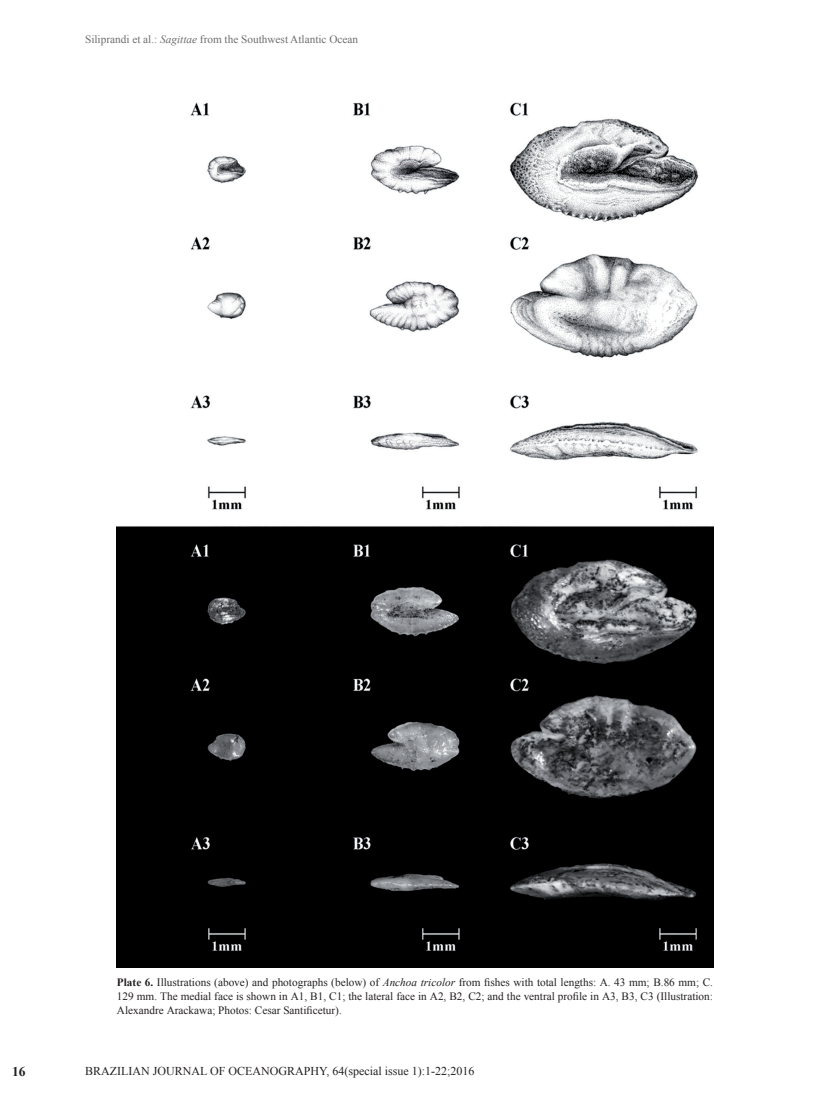
<style>
.page{position:relative;width:830px;height:1106px;background:#fff}
.page>*{position:absolute;margin:0;border:0;box-sizing:border-box;transform-origin:0 0}
.t1{font:700 13.5px "Times New Roman";color:#231f20}
.t2{font:12px "Times New Roman";color:#231f20}
.Legenda{font:11.25px/14.2px "Times New Roman";color:#231f20;text-align:justify}
.t3{font:11.25px "Times New Roman";color:#6c6d70}
.s1{font-style:italic}
.s2{font-weight:700}
</style>
<div class="page">
<img style="left:117px;top:102px;width:595px;height:865px">
<p class="t3" style="left:85px;top:31px;width:274px">Siliprandi et al.: <span class="s1">Sagittae</span> from the Southwest Atlantic Ocean</p>
<p class="t1" style="left:12px;top:1062px;width:15px">16</p>
<p class="Legenda" style="left:117px;top:974px;width:597px"><span class="s2">Plate 6.</span> Illustrations (above) and photographs (below) of <span class="s1">Anchoa tricolor</span> from fishes with total lengths: A. 43 mm; B.86 mm; C.<br>129 mm. The medial face is shown in A1, B1, C1; the lateral face in A2, B2, C2; and the ventral profile in A3, B3, C3 (Illustration:<br>Alexandre Arackawa; Photos: Cesar Santificetur).</p>
<p class="t2" style="left:85px;top:1063px;width:390px">BRAZILIAN JOURNAL OF OCEANOGRAPHY, 64(special issue 1):1-22;2016</p>
</div>
